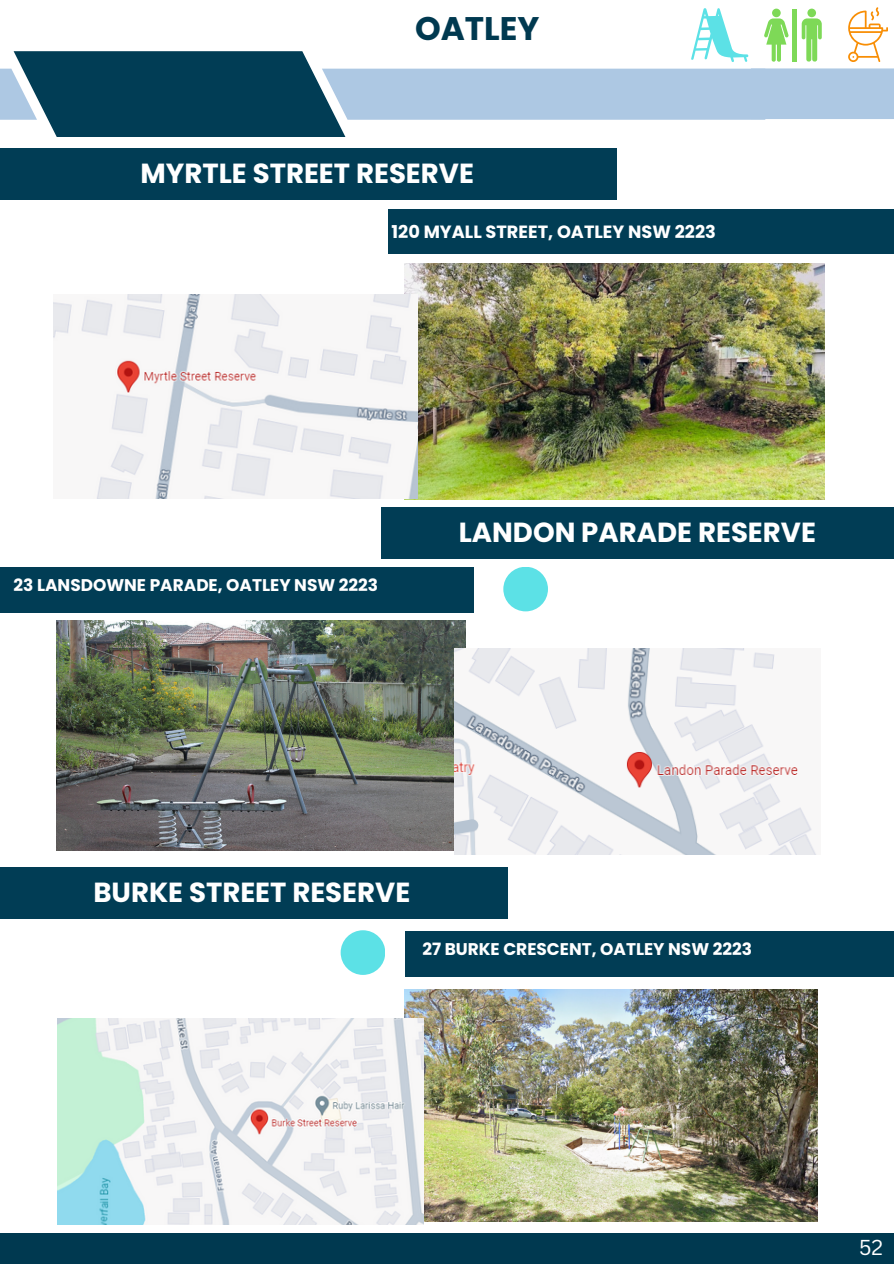
<style>
.page{position:relative;width:894px;height:1264px;background:#fff}
.page>*{position:absolute;margin:0;border:0;box-sizing:border-box;transform-origin:0 0}
.t1{font:700 32.7px "Poppins";color:#003950}
.t2{font:700 27.6px "Poppins";color:#fff}
.t3{font:21px "Canva Sans";color:#fff}
.t4{font:700 17.7px "Poppins";color:#fff}
.t5{font:700 16.95px "Poppins";color:#fff}
</style>
<div class="page">
<div style="left:0;top:148px;width:616px;height:52px;background:#013d55"></div>
<div style="left:381px;top:507px;width:512px;height:51px;background:#013d55"></div>
<div style="left:0;top:567px;width:473px;height:45px;background:#013d55"></div>
<div style="left:0;top:867px;width:508px;height:52px;background:#013d55"></div>
<div style="left:405px;top:931px;width:488px;height:45px;background:#013d55"></div>
<div style="left:388px;top:209px;width:505px;height:44px;background:#013d55"></div>
<div style="left:503px;top:566px;width:45px;height:45px;background:#5ce1e6;border-radius:50%"></div>
<div style="left:340px;top:930px;width:45px;height:44px;background:#5ce1e6;border-radius:50%"></div>
<svg style="left:0;top:7px;width:893px;height:130px"></svg>
<img style="left:404px;top:263px;width:420px;height:236px">
<img style="left:54px;top:294px;width:363px;height:205px">
<img style="left:57px;top:620px;width:408px;height:230px">
<img style="left:454px;top:649px;width:362px;height:205px">
<img style="left:404px;top:989px;width:412px;height:232px">
<img style="left:58px;top:1018px;width:365px;height:205px">
<div style="left:0;top:1233px;width:893px;height:30px;background:#003950"></div>
<h1 class="t1" style="left:415px;top:6px;width:126px">OATLEY</h1>
<p class="t2" style="left:141px;top:154px;width:335px">MYRTLE STREET RESERVE</p>
<h1 class="t4" style="left:391px;top:219px;width:326px">120 MYALL STREET, OATLEY NSW 2223</h1>
<p class="t5" style="left:14px;top:572px;width:366px">23 LANSDOWNE PARADE, OATLEY NSW 2223</p>
<p class="t2" style="left:458px;top:512px;width:359px">LANDON PARADE RESERVE</p>
<p class="t2" style="left:93px;top:873px;width:318px">BURKE STREET RESERVE</p>
<p class="t5" style="left:422px;top:937px;width:331px">27 BURKE CRESCENT, OATLEY NSW 2223</p>
<p class="t3" style="left:859px;top:1232px;width:25px">52</p>
</div>
